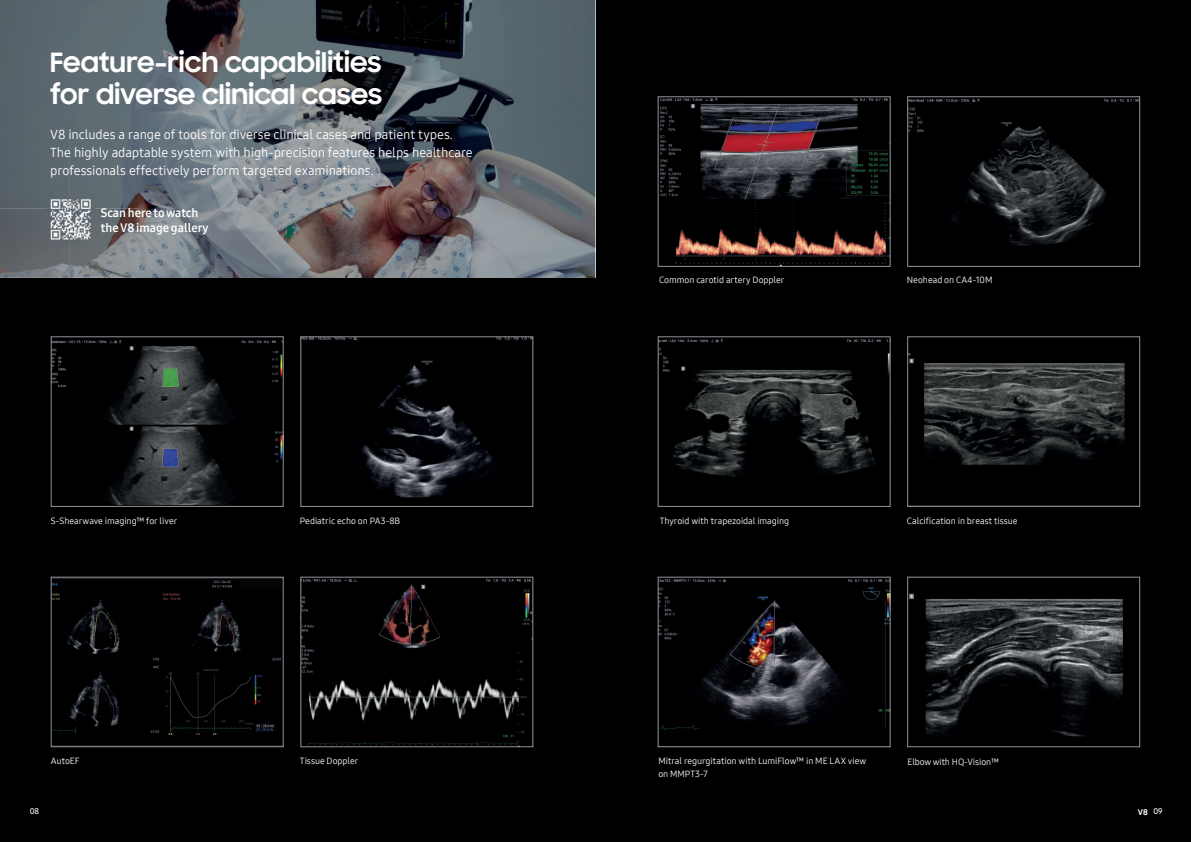
<style>
.page{position:relative;width:1191px;height:842px;background:#000001}
.page>*{position:absolute;margin:0;border:0;box-sizing:border-box;transform-origin:0 0}
.t1{font:700 27px/32px "Samsung Sharp Sans";letter-spacing:.005em;color:#fff}
.t2{font:13px/18px "Samsung One 400";letter-spacing:-.01em;color:#fff}
.t3{font:12px/15px "Samsung One 700";color:#fff}
.t4{font:9px/13px "Samsung One 400";letter-spacing:-.005em;color:#fff}
.t5{font:700 8px "Samsung Sharp Sans";color:#fff}
.t6{font:8px "Samsung One 600";color:#fff}
.s1{font-family:"Samsung One 600";font-weight:400}
</style>
<div class="page">
<img style="left:0;top:0;width:594px;height:278px">
<img style="left:660px;top:339px;width:228px;height:138px">
<div style="left:658px;top:337px;width:232px;height:170px;border:1px solid #939598"></div>
<img style="left:660px;top:579px;width:228px;height:152px">
<div style="left:658px;top:577px;width:232px;height:170px;border:1px solid #939598"></div>
<img style="left:909px;top:352px;width:216px;height:113px">
<div style="left:907px;top:337px;width:233px;height:170px;border:1px solid #939598"></div>
<img style="left:909px;top:593px;width:214px;height:144px">
<div style="left:907px;top:577px;width:233px;height:170px;border:1px solid #939598"></div>
<img style="left:909px;top:99px;width:229px;height:147px">
<div style="left:907px;top:97px;width:233px;height:170px;border:1px solid #939598"></div>
<img style="left:660px;top:99px;width:228px;height:166px">
<div style="left:658px;top:97px;width:232px;height:170px;border:1px solid #939598"></div>
<img style="left:53px;top:340px;width:228px;height:165px">
<div style="left:51px;top:337px;width:232px;height:170px;border:1px solid #939598"></div>
<img style="left:302px;top:579px;width:229px;height:166px">
<div style="left:300px;top:577px;width:233px;height:170px;border:1px solid #939598"></div>
<img style="left:53px;top:580px;width:228px;height:155px">
<div style="left:51px;top:577px;width:232px;height:170px;border:1px solid #939598"></div>
<img style="left:302px;top:339px;width:229px;height:159px">
<div style="left:300px;top:337px;width:233px;height:170px;border:1px solid #939598"></div>
<img style="left:47px;top:197px;width:48px;height:44px">
<h1 class="t1" style="left:50px;top:48px;width:333px">Feature-rich capabilities for diverse clinical cases</h1>
<h2 class="t2" style="left:50px;top:127px;width:424px">V8 includes a range of tools for diverse clinical cases and patient types.<br>The highly adaptable system with high-precision features helps healthcare professionals effectively perform targeted examinations.</h2>
<h3 class="t3" style="left:101px;top:206px;width:109px">Scan here to watch the V8 image gallery</h3>
<p class="t4" style="left:659px;top:274px;width:127px">Common carotid artery Doppler</p>
<p class="t4" style="left:907px;top:274px;width:87px">Neohead on CA4-10M</p>
<p class="t4" style="left:300px;top:515px;width:102px">Pediatric echo on PA3-8B</p>
<p class="t4" style="left:907px;top:514px;width:112px">Calcification in breast tissue</p>
<p class="t4" style="left:51px;top:515px;width:128px">S-Shearwave imaging™ for liver</p>
<p class="t4" style="left:660px;top:515px;width:131px">Thyroid with trapezoidal imaging</p>
<p class="t4" style="left:51px;top:754px;width:30px">AutoEF</p>
<p class="t4" style="left:658px;top:754px;width:209px">Mitral regurgitation with LumiFlow™ in ME LAX view on MMPT3-7</p>
<p class="t4" style="left:300px;top:755px;width:60px">Tissue Doppler</p>
<p class="t4" style="left:907px;top:755px;width:93px">Elbow with HQ-Vision™</p>
<p class="t6" style="left:30px;top:808px;width:11px">08</p>
<p class="t5" style="left:1137px;top:808px;width:26px">V8 <span class="s1">09</span></p>
</div>
